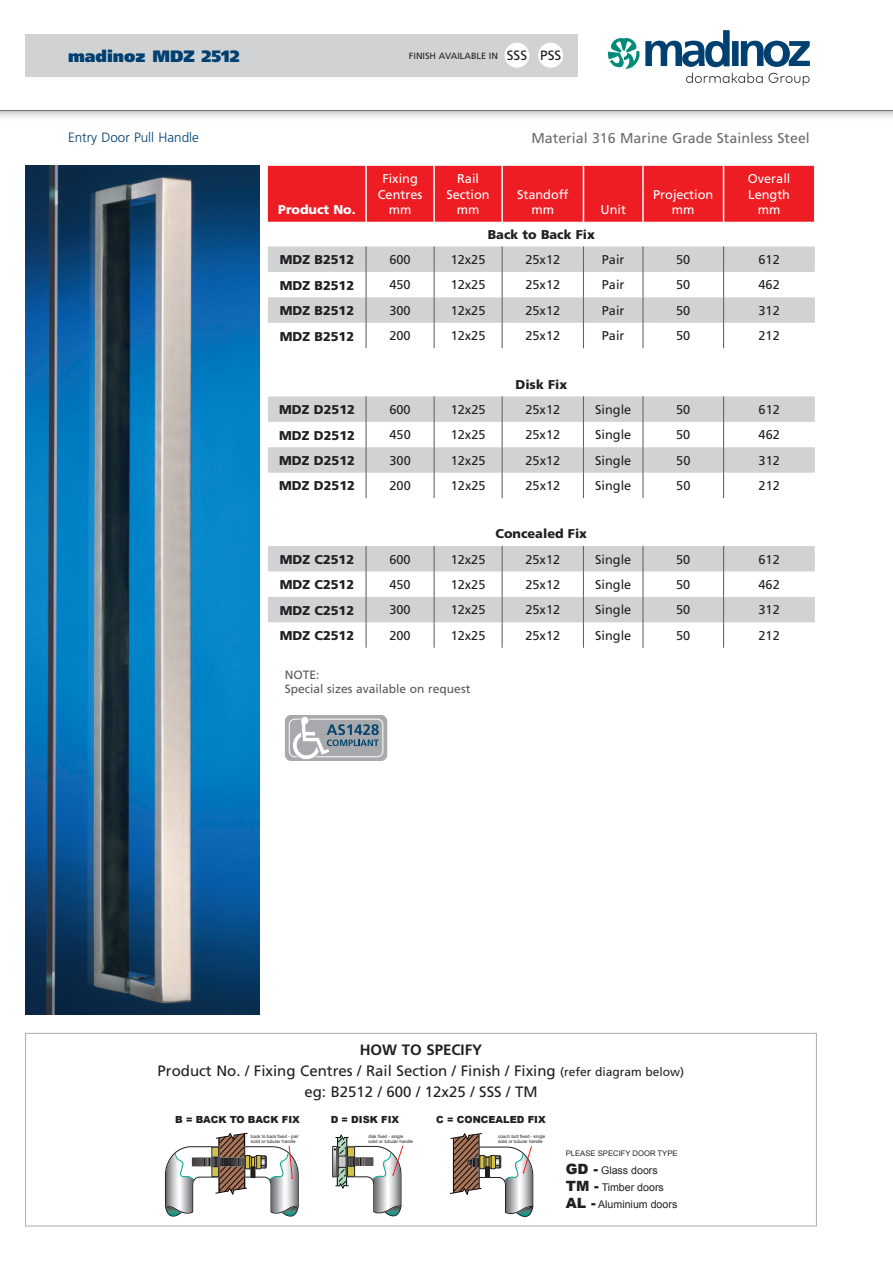
<style>
.page{position:relative;width:893px;height:1263px;background:#fff}
.page>*{position:absolute;margin:0;border:0;box-sizing:border-box;transform-origin:0 0}
.t1{font:900 16.5px "Frutiger";color:#004071}
.t2{font:15px/21px "Frutiger";color:#231f20;text-align:center}
.t3{font:14.25px "Frutiger";color:#6c6d70}
.t4{font:300 13.5px "Frutiger";color:#004071}
.t5{font:12.75px "Frutiger";color:#231f20}
.t6{font:900 12.75px "Frutiger";color:#231f20}
.t7{font:12.75px/15.3px "Frutiger";color:#fff;text-align:center}
.t8{font:900 12.75px "Frutiger";color:#fff}
.t9{font:12px/14.4px "Frutiger";color:#57585a}
.t10{font:10.65px/17px "Arial";color:#231f20}
.t11{font:900 9.75px "Arial";color:#231f20}
.t12{font:9px "Frutiger";color:#231f20}
.t13{font:7.65px "Arial";color:#231f20}
.t14{font:4.5px/5.4px "Arial";color:#231f20}
.s1{font-size:13.5px}
.s2{font-weight:700}
.s3{font-size:12px}
.s4{font-weight:900;font-size:14.25px}
</style>
<div class="page">
<div style="left:0;top:0;width:893px;height:121px;background:#231f20;opacity:.35"></div>
<svg style="left:0;top:0;width:893px;height:111px"></svg>
<svg style="left:608px;top:30px;width:202px;height:56px"></svg>
<div style="left:25px;top:1033px;width:792px;height:193px;background:#fff;border:1px solid #b2b3b7"></div>
<div style="left:26px;top:34px;width:552px;height:43px;background:#d1d2d4"></div>
<div style="left:504px;top:43px;width:25px;height:25px;background:#fff;border-radius:50%"></div>
<div style="left:538px;top:43px;width:25px;height:25px;background:#fff;border-radius:50%"></div>
<div style="left:332px;top:1146px;width:5px;height:31px;border:1px solid #231f20"></div>
<svg style="left:333px;top:1135px;width:70px;height:81px"></svg>
<svg style="left:450px;top:1133px;width:84px;height:84px"></svg>
<svg style="left:165px;top:1133px;width:134px;height:84px"></svg>
<img style="left:26px;top:166px;width:233px;height:849px">
<div style="left:268px;top:166px;width:546px;height:56px;background:#ee1d23"></div>
<svg style="left:268px;top:246px;width:547px;height:102px"></svg>
<hr style="left:365px;top:166px;width:2px;height:56px;background:#fff">
<hr style="left:433px;top:166px;width:2px;height:56px;background:#fff">
<hr style="left:501px;top:166px;width:2px;height:56px;background:#fff">
<hr style="left:583px;top:166px;width:1px;height:56px;background:#fff">
<hr style="left:642px;top:166px;width:2px;height:56px;background:#fff">
<hr style="left:723px;top:166px;width:1px;height:56px;background:#fff">
<svg style="left:268px;top:396px;width:547px;height:102px"></svg>
<svg style="left:268px;top:546px;width:547px;height:102px"></svg>
<svg style="left:285px;top:715px;width:102px;height:46px"></svg>
<div style="left:289px;top:719px;width:94px;height:38px;border:1px solid #fff;border-radius:6px"></div>
<svg style="left:292px;top:716px;width:87px;height:44px;background:#a3abb2"></svg>
<p class="t1" style="left:68px;top:46px;width:173px">madinoz MDZ 2512</p>
<p class="t4" style="left:68px;top:130px;width:132px">Entry Door Pull Handle</p>
<p class="t12" style="left:409px;top:50px;width:154px">FINISH AVAILABLE IN <span class="s1">SSS PSS</span></p>
<p class="t8" style="left:278px;top:202px;width:79px">Product No.</p>
<p class="t7" style="left:378px;top:171px;width:46px">Fixing<br>Centres mm</p>
<p class="t7" style="left:446px;top:171px;width:45px">Rail<br>Section mm</p>
<p class="t3" style="left:531px;top:129px;width:280px">Material 316 Marine Grade Stainless Steel</p>
<p class="t7" style="left:517px;top:187px;width:53px">Standoff mm</p>
<p class="t7" style="left:600px;top:202px;width:27px">Unit</p>
<p class="t7" style="left:653px;top:187px;width:62px">Projection mm</p>
<p class="t7" style="left:748px;top:171px;width:44px">Overall<br>Length mm</p>
<p class="t6" style="left:488px;top:227px;width:109px">Back to Back Fix</p>
<p class="t6" style="left:280px;top:252px;width:76px">MDZ B2512</p>
<p class="t5" style="left:389px;top:252px;width:23px">600</p>
<p class="t5" style="left:451px;top:252px;width:36px">12x25</p>
<p class="t5" style="left:525px;top:252px;width:36px">25x12</p>
<p class="t5" style="left:602px;top:252px;width:24px">Pair</p>
<p class="t5" style="left:676px;top:252px;width:16px">50</p>
<p class="t5" style="left:758px;top:252px;width:23px">612</p>
<p class="t6" style="left:280px;top:277px;width:76px">MDZ B2512</p>
<p class="t5" style="left:389px;top:277px;width:23px">450</p>
<p class="t5" style="left:451px;top:277px;width:36px">12x25</p>
<p class="t5" style="left:525px;top:277px;width:36px">25x12</p>
<p class="t5" style="left:602px;top:277px;width:24px">Pair</p>
<p class="t5" style="left:676px;top:277px;width:16px">50</p>
<p class="t5" style="left:758px;top:277px;width:23px">462</p>
<p class="t6" style="left:280px;top:303px;width:76px">MDZ B2512</p>
<p class="t5" style="left:389px;top:303px;width:23px">300</p>
<p class="t5" style="left:451px;top:303px;width:36px">12x25</p>
<p class="t5" style="left:525px;top:303px;width:36px">25x12</p>
<p class="t5" style="left:602px;top:303px;width:24px">Pair</p>
<p class="t5" style="left:676px;top:303px;width:16px">50</p>
<p class="t5" style="left:758px;top:303px;width:23px">312</p>
<p class="t6" style="left:280px;top:328px;width:76px">MDZ B2512</p>
<p class="t5" style="left:389px;top:328px;width:23px">200</p>
<p class="t5" style="left:451px;top:328px;width:36px">12x25</p>
<p class="t5" style="left:525px;top:328px;width:36px">25x12</p>
<p class="t5" style="left:602px;top:328px;width:24px">Pair</p>
<p class="t5" style="left:676px;top:328px;width:16px">50</p>
<p class="t5" style="left:758px;top:328px;width:23px">212</p>
<p class="t6" style="left:515px;top:377px;width:53px">Disk Fix</p>
<p class="t6" style="left:279px;top:402px;width:77px">MDZ D2512</p>
<p class="t5" style="left:389px;top:402px;width:23px">600</p>
<p class="t5" style="left:451px;top:402px;width:36px">12x25</p>
<p class="t5" style="left:525px;top:402px;width:36px">25x12</p>
<p class="t5" style="left:595px;top:402px;width:38px">Single</p>
<p class="t5" style="left:676px;top:402px;width:16px">50</p>
<p class="t5" style="left:759px;top:402px;width:23px">612</p>
<p class="t6" style="left:279px;top:427px;width:77px">MDZ D2512</p>
<p class="t5" style="left:389px;top:427px;width:23px">450</p>
<p class="t5" style="left:451px;top:427px;width:36px">12x25</p>
<p class="t5" style="left:525px;top:427px;width:36px">25x12</p>
<p class="t5" style="left:595px;top:427px;width:38px">Single</p>
<p class="t5" style="left:676px;top:427px;width:16px">50</p>
<p class="t5" style="left:759px;top:427px;width:23px">462</p>
<p class="t6" style="left:279px;top:453px;width:77px">MDZ D2512</p>
<p class="t5" style="left:389px;top:453px;width:23px">300</p>
<p class="t5" style="left:451px;top:453px;width:36px">12x25</p>
<p class="t5" style="left:525px;top:453px;width:36px">25x12</p>
<p class="t5" style="left:595px;top:453px;width:38px">Single</p>
<p class="t5" style="left:676px;top:453px;width:16px">50</p>
<p class="t5" style="left:759px;top:453px;width:23px">312</p>
<p class="t6" style="left:279px;top:478px;width:77px">MDZ D2512</p>
<p class="t5" style="left:389px;top:478px;width:23px">200</p>
<p class="t5" style="left:451px;top:478px;width:36px">12x25</p>
<p class="t5" style="left:525px;top:478px;width:36px">25x12</p>
<p class="t5" style="left:595px;top:478px;width:38px">Single</p>
<p class="t5" style="left:676px;top:478px;width:16px">50</p>
<p class="t5" style="left:759px;top:478px;width:23px">212</p>
<p class="t6" style="left:496px;top:526px;width:93px">Concealed Fix</p>
<p class="t6" style="left:280px;top:552px;width:76px">MDZ C2512</p>
<p class="t5" style="left:389px;top:552px;width:23px">600</p>
<p class="t5" style="left:451px;top:552px;width:36px">12x25</p>
<p class="t5" style="left:525px;top:552px;width:36px">25x12</p>
<p class="t5" style="left:595px;top:552px;width:38px">Single</p>
<p class="t5" style="left:676px;top:552px;width:16px">50</p>
<p class="t5" style="left:759px;top:552px;width:23px">612</p>
<p class="t6" style="left:280px;top:577px;width:76px">MDZ C2512</p>
<p class="t5" style="left:389px;top:577px;width:23px">450</p>
<p class="t5" style="left:451px;top:577px;width:36px">12x25</p>
<p class="t5" style="left:525px;top:577px;width:36px">25x12</p>
<p class="t5" style="left:595px;top:577px;width:38px">Single</p>
<p class="t5" style="left:676px;top:577px;width:16px">50</p>
<p class="t5" style="left:759px;top:577px;width:23px">462</p>
<p class="t6" style="left:280px;top:602px;width:76px">MDZ C2512</p>
<p class="t5" style="left:389px;top:602px;width:23px">300</p>
<p class="t5" style="left:451px;top:602px;width:36px">12x25</p>
<p class="t5" style="left:525px;top:602px;width:36px">25x12</p>
<p class="t5" style="left:595px;top:602px;width:38px">Single</p>
<p class="t5" style="left:676px;top:602px;width:16px">50</p>
<p class="t5" style="left:759px;top:602px;width:23px">312</p>
<p class="t6" style="left:280px;top:628px;width:76px">MDZ C2512</p>
<p class="t5" style="left:389px;top:628px;width:23px">200</p>
<p class="t5" style="left:451px;top:628px;width:36px">12x25</p>
<p class="t5" style="left:525px;top:628px;width:36px">25x12</p>
<p class="t5" style="left:595px;top:628px;width:38px">Single</p>
<p class="t5" style="left:676px;top:628px;width:16px">50</p>
<p class="t5" style="left:759px;top:628px;width:23px">212</p>
<p class="t9" style="left:285px;top:667px;width:187px">NOTE:<br>Special sizes available on request</p>
<p class="t2" style="left:158px;top:1039px;width:528px"><span class="s2">HOW TO SPECIFY<br></span>Product No. / Fixing Centres / Rail Section / Finish / Fixing <span class="s3">(refer diagram below) </span>eg: B2512 / 600 / 12x25 / SSS / TM</p>
<p class="t11" style="left:175px;top:1112px;width:126px">B = BACK TO BACK FIX</p>
<p class="t14" style="left:251px;top:1133px;width:49px">back to back fixed - pair solid or tubular handle</p>
<p class="t11" style="left:331px;top:1112px;width:70px">D = DISK FIX</p>
<p class="t14" style="left:368px;top:1133px;width:46px">disk fixed - single solid or tubular handle</p>
<p class="t11" style="left:436px;top:1112px;width:111px">C = CONCEALED FIX</p>
<p class="t14" style="left:498px;top:1133px;width:49px">coach bolt fixed - single solid or tubular handle</p>
<p class="t13" style="left:566px;top:1148px;width:113px">PLEASE SPECIFY DOOR TYPE</p>
<p class="t10" style="left:566px;top:1162px;width:113px"><span class="s4">GD -</span> Glass doors<br><span class="s4">TM -</span> Timber doors<br><span class="s4">AL -</span> Aluminium doors</p>
</div>
